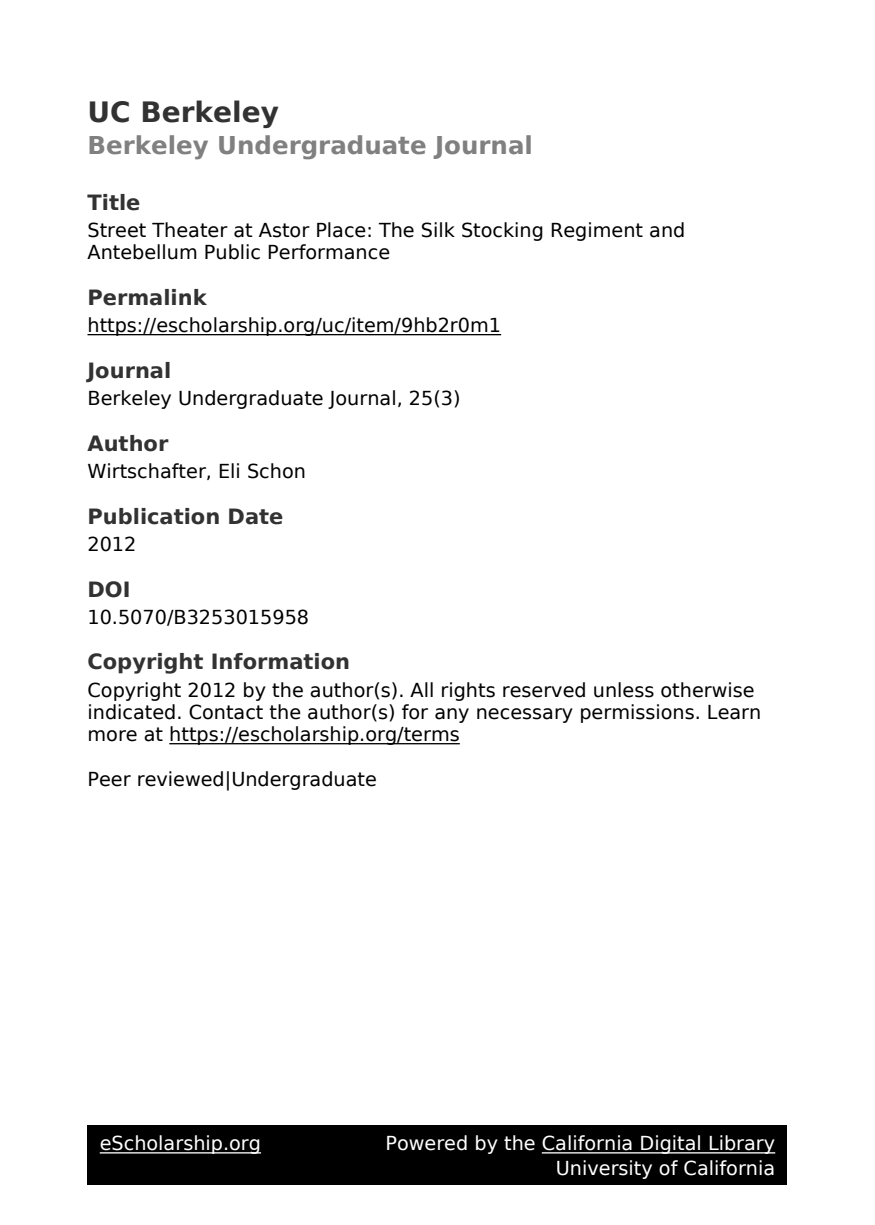
<style>
.page{position:relative;width:875px;height:1225px;background:#fff}
.page>*{position:absolute;margin:0;border:0;box-sizing:border-box;transform-origin:0 0}
.t1{font:700 28px "DejaVu Sans";color:#323232}
.t2{font:700 24.5px "DejaVu Sans";color:#808080}
.t3{font:700 21px "DejaVu Sans";color:#323232}
.t4{font:19.25px/22.4px "DejaVu Sans";color:#000}
.t5{font:19.25px/24.5px "DejaVu Sans";color:#fff;text-align:right}
</style>
<div class="page">
<hr style="left:88px;top:334px;width:413px;height:1px;background:#000">
<hr style="left:169px;top:743px;width:291px;height:1px;background:#000">
<div style="left:88px;top:1125px;width:700px;height:60px;background:#000"></div>
<hr style="left:100px;top:1152px;width:161px;height:2px;background:#fff">
<hr style="left:542px;top:1152px;width:233px;height:2px;background:#fff">
<h1 class="t1" style="left:88px;top:101px;width:193px">UC Berkeley</h1>
<p class="t2" style="left:88px;top:136px;width:447px">Berkeley Undergraduate Journal</p>
<p class="t3" style="left:88px;top:194px;width:54px">Title</p>
<p class="t4" style="left:88px;top:221px;width:599px">Street Theater at Astor Place: The Silk Stocking Regiment and<br>Antebellum Public Performance</p>
<p class="t3" style="left:88px;top:289px;width:121px">Permalink</p>
<p class="t4" style="left:88px;top:316px;width:415px">https://escholarship.org/uc/item/9hb2r0m1</p>
<p class="t3" style="left:88px;top:362px;width:85px">Journal</p>
<p class="t4" style="left:88px;top:389px;width:375px">Berkeley Undergraduate Journal, 25(3)</p>
<p class="t3" style="left:88px;top:435px;width:82px">Author</p>
<p class="t4" style="left:88px;top:462px;width:220px">Wirtschafter, Eli Schon</p>
<p class="t3" style="left:88px;top:508px;width:198px">Publication Date</p>
<p class="t4" style="left:88px;top:535px;width:50px">2012</p>
<p class="t3" style="left:88px;top:581px;width:45px">DOI</p>
<p class="t4" style="left:88px;top:607px;width:223px">10.5070/B3253015958</p>
<p class="t3" style="left:88px;top:654px;width:264px">Copyright Information</p>
<p class="t4" style="left:88px;top:680px;width:675px">Copyright 2012 by the author(s). All rights reserved unless otherwise indicated. Contact the author(s) for any necessary permissions. Learn more at https://escholarship.org/terms</p>
<p class="t4" style="left:88px;top:770px;width:291px">Peer reviewed|Undergraduate</p>
<p class="t5" style="left:100px;top:1133px;width:163px">eScholarship.org</p>
<p class="t5" style="left:385px;top:1133px;width:391px">Powered by the California Digital Library<br>University of California</p>
</div>
